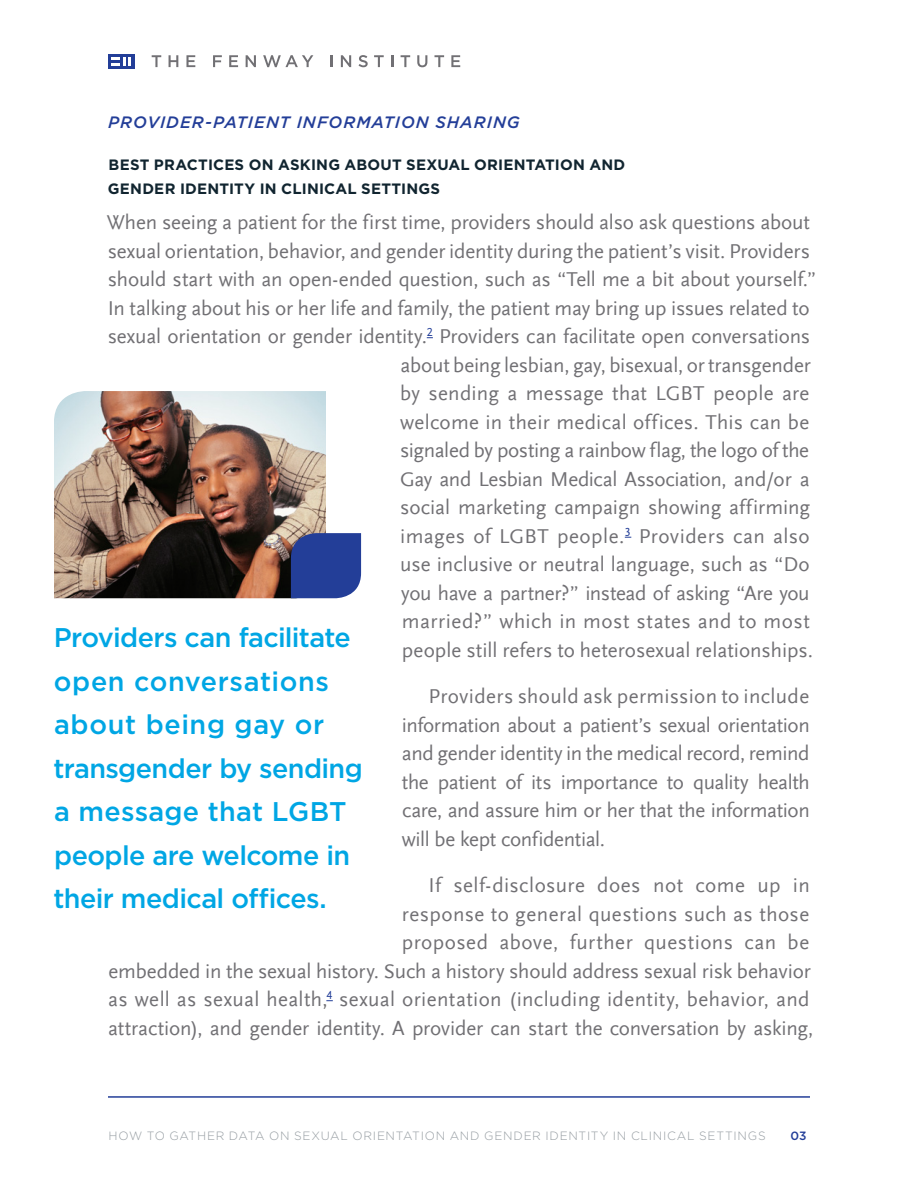
<style>
.page{position:relative;width:918px;height:1188px;background:#fff}
.page>*{position:absolute;margin:0;border:0;box-sizing:border-box;transform-origin:0 0}
.t1{font:500 27px/43.5px "Gotham";letter-spacing:-.02em;color:#00a6e4}
.t2{font:21px/28.5px "Scala Sans";letter-spacing:-.005em;color:#717074;text-align:justify}
.t3{font:21px/28.5px "Scala Sans";letter-spacing:.015em;color:#717074;text-align:right}
.t4{font:21px "Scala Sans";letter-spacing:.02em;color:#717074}
.t5{font:21px "Scala Sans";letter-spacing:.025em;color:#717074}
.Sub_Head{font:italic 500 16.5px "Gotham";letter-spacing:.06em;color:#233e98}
.Sub_Head_2{font:700 15px/24px "Gotham";letter-spacing:.015em;color:#112530}
.t6{font:300 12px "Gotham";letter-spacing:.06em;color:#959ca1}
.t7{font:500 12px "Gotham";color:#233e98}
</style>
<div class="page">
<hr style="left:108px;top:1096px;width:702px;height:2px;background:#233e98">
<div style="left:108px;top:54px;width:26px;height:15px;background:#233e98"></div>
<svg style="left:111px;top:57px;width:20px;height:9px"></svg>
<svg style="left:152px;top:55px;width:9px;height:12px"></svg>
<svg style="left:169px;top:55px;width:9px;height:12px"></svg>
<svg style="left:186px;top:55px;width:9px;height:12px"></svg>
<svg style="left:213px;top:55px;width:9px;height:12px"></svg>
<svg style="left:229px;top:55px;width:9px;height:12px"></svg>
<svg style="left:246px;top:55px;width:10px;height:12px"></svg>
<svg style="left:263px;top:55px;width:50px;height:12px"></svg>
<svg style="left:331px;top:55px;width:2px;height:12px"></svg>
<svg style="left:341px;top:55px;width:10px;height:12px"></svg>
<svg style="left:359px;top:55px;width:9px;height:12px"></svg>
<svg style="left:374px;top:55px;width:10px;height:12px"></svg>
<svg style="left:391px;top:55px;width:2px;height:12px"></svg>
<svg style="left:401px;top:55px;width:9px;height:12px"></svg>
<svg style="left:417px;top:55px;width:10px;height:12px"></svg>
<svg style="left:435px;top:55px;width:9px;height:12px"></svg>
<svg style="left:451px;top:55px;width:9px;height:12px"></svg>
<img style="left:54px;top:391px;width:272px;height:207px">
<svg style="left:291px;top:533px;width:70px;height:65px;background:#2d459a"></svg>
<p class="Sub_Head" style="left:108px;top:111px;width:413px">PROVIDER-PATIENT INFORMATION SHARING</p>
<p class="Sub_Head_2" style="left:108px;top:153px;width:519px">BEST PRACTICES ON ASKING ABOUT SEXUAL ORIENTATION AND<br>GENDER IDENTITY IN CLINICAL SETTINGS</p>
<p class="t2" style="left:107px;top:209px;width:705px">When seeing a patient for the first time, providers should also ask questions about</p>
<p class="t2" style="left:108px;top:237px;width:704px">sexual orientation, behavior, and gender identity during the patient’s visit. Providers</p>
<p class="t2" style="left:108px;top:266px;width:710px">should start with an open-ended question, such as “Tell me a bit about yourself.”</p>
<p class="t2" style="left:108px;top:294px;width:704px">In talking about his or her life and family, the patient may bring up issues related to</p>
<p class="t2" style="left:108px;top:323px;width:704px">sexual orientation or gender identity.<sup>2</sup> Providers can facilitate open conversations</p>
<p class="t2" style="left:400px;top:351px;width:412px">about being lesbian, gay, bisexual, or transgender</p>
<p class="t2" style="left:400px;top:380px;width:410px">by sending a message that LGBT people are</p>
<p class="t3" style="left:400px;top:408px;width:410px">welcome in their medical offices. This can be</p>
<p class="t2" style="left:400px;top:437px;width:411px">signaled by posting a rainbow flag, the logo of the</p>
<p class="t2" style="left:400px;top:465px;width:411px">Gay and Lesbian Medical Association, and/or a</p>
<p class="t2" style="left:400px;top:494px;width:412px">social marketing campaign showing affirming</p>
<p class="t4" style="left:400px;top:524px;width:411px">images of LGBT people.<sup>3</sup> Providers can also</p>
<p class="t2" style="left:400px;top:551px;width:411px">use inclusive or neutral language, such as “Do</p>
<p class="t2" style="left:401px;top:579px;width:410px">you have a partner?” instead of asking “Are you</p>
<p class="t5" style="left:402px;top:610px;width:409px">married?” which in most states and to most</p>
<p class="t2" style="left:402px;top:636px;width:413px">people still refers to heterosexual relationships.</p>
<p class="t2" style="left:402px;top:683px;width:410px;text-indent:27px">Providers should ask permission to include information about a patient’s sexual orientation and gender identity in the medical record, remind the patient of its importance to quality health care, and assure him or her that the information will be kept confidential.</p>
<p class="t3" style="left:108px;top:872px;width:707px">If self-disclosure does not come up in<br>response to general questions such as those<br>proposed above, further questions can be<br>embedded in the sexual history. Such a history should address sexual risk behavior as well as sexual health,<sup>4</sup> sexual orientation (including identity, behavior, and attraction), and gender identity. A provider can start the conversation by asking,</p>
<p class="t1" style="left:53px;top:615px;width:311px">Providers can facilitate open conversations about being gay or transgender by sending a message that LGBT people are welcome in their medical offices.</p>
<p class="t6" style="left:109px;top:1128px;width:659px">HOW TO GATHER DATA ON SEXUAL ORIENTATION AND GENDER IDENTITY IN CLINICAL SETTINGS</p>
<p class="t7" style="left:790px;top:1128px;width:18px">03</p>
</div>
